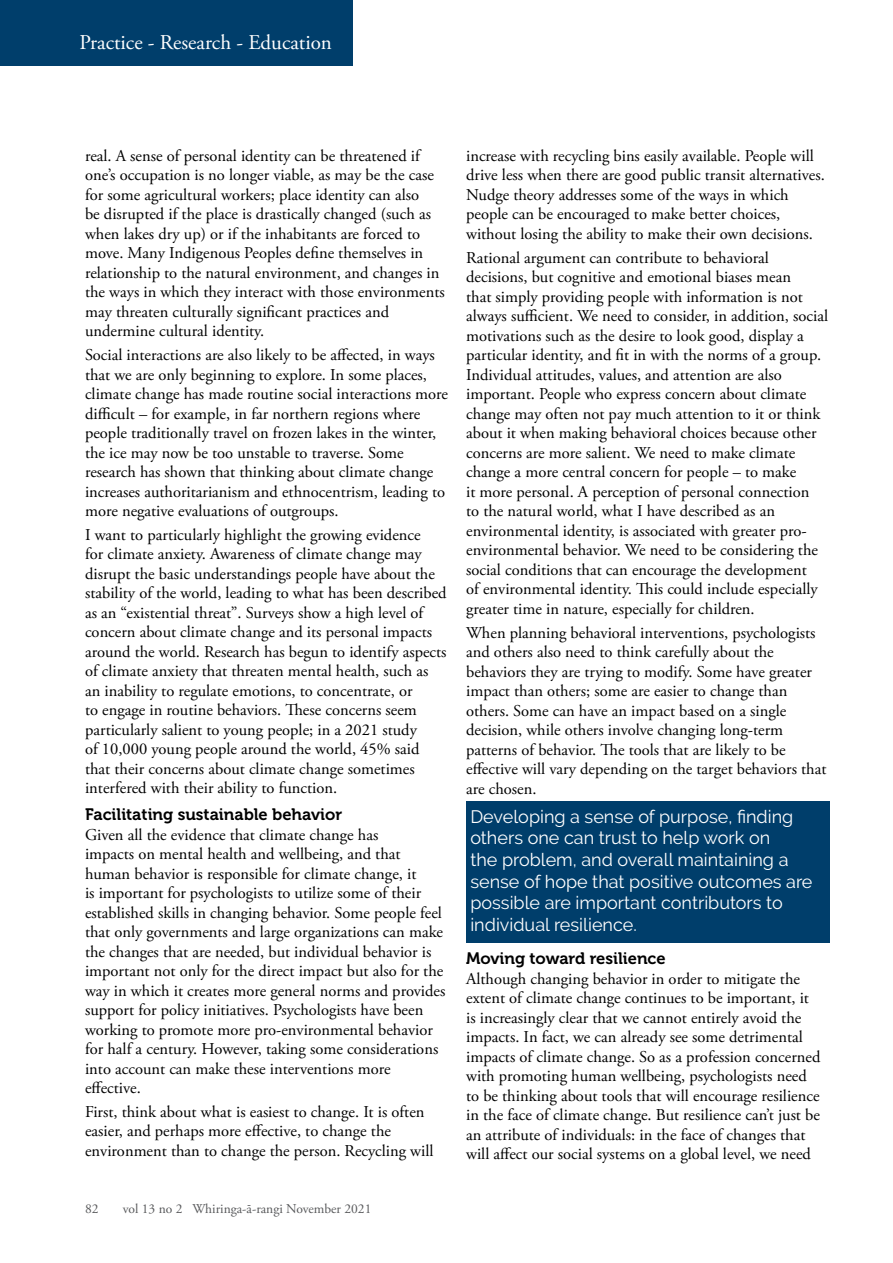
<style>
.page{position:relative;width:893px;height:1263px;background:#fff}
.page>*{position:absolute;margin:0;border:0;box-sizing:border-box;transform-origin:0 0}
.t1{font:21px "Adobe Garamond Pro";color:#fff}
.t2{font:18px/21.6px "Raleway";color:#fff}
.t3{font:16.5px/19.5px "Adobe Garamond Pro";color:#000}
.t4{font:16.5px "Museo 700";color:#000}
.t5{font:13.5px "Adobe Garamond Pro";color:#58595b}
</style>
<div class="page">
<div style="left:466px;top:801px;width:363px;height:142px;background:#003e6b"></div>
<div style="left:0;top:0;width:353px;height:65px;background:#003e6b"></div>
<p class="t1" style="left:79px;top:30px;width:254px">Practice - Research - Education</p>
<p class="t3" style="left:85px;top:146px;width:361px">real. A sense of personal identity can be threatened if one’s occupation is no longer viable, as may be the case for some agricultural workers; place identity can also<br>be disrupted if the place is drastically changed (such as when lakes dry up) or if the inhabitants are forced to move. Many Indigenous Peoples define themselves in relationship to the natural environment, and changes in the ways in which they interact with those environments may threaten culturally significant practices and undermine cultural identity.</p>
<p class="t3" style="left:85px;top:346px;width:365px">Social interactions are also likely to be affected, in ways that we are only beginning to explore. In some places, climate change has made routine social interactions more difficult – for example, in far northern regions where people traditionally travel on frozen lakes in the winter, the ice may now be too unstable to traverse. Some research has shown that thinking about climate change increases authoritarianism and ethnocentrism, leading to more negative evaluations of outgroups.</p>
<p class="t3" style="left:85px;top:525px;width:363px">I want to particularly highlight the growing evidence<br>for climate anxiety. Awareness of climate change may disrupt the basic understandings people have about the stability of the world, leading to what has been described as an “existential threat”. Surveys show a high level of concern about climate change and its personal impacts around the world. Research has begun to identify aspects of climate anxiety that threaten mental health, such as an inability to regulate emotions, to concentrate, or<br>to engage in routine behaviors. These concerns seem particularly salient to young people; in a 2021 study<br>of 10,000 young people around the world, 45% said that their concerns about climate change sometimes interfered with their ability to function.</p>
<p class="t4" style="left:85px;top:805px;width:259px">Facilitating sustainable behavior</p>
<p class="t3" style="left:85px;top:825px;width:362px">Given all the evidence that climate change has<br>impacts on mental health and wellbeing, and that human behavior is responsible for climate change, it<br>is important for psychologists to utilize some of their established skills in changing behavior. Some people feel that only governments and large organizations can make the changes that are needed, but individual behavior is important not only for the direct impact but also for the way in which it creates more general norms and provides support for policy initiatives. Psychologists have been working to promote more pro-environmental behavior for half a century. However, taking some considerations into account can make these interventions more effective.</p>
<p class="t3" style="left:85px;top:1102px;width:350px">First, think about what is easiest to change. It is often easier, and perhaps more effective, to change the environment than to change the person. Recycling will</p>
<p class="t5" style="left:85px;top:1200px;width:15px">82</p>
<p class="t5" style="left:123px;top:1200px;width:250px">vol 13 no 2 Whiringa-ā-rangi November 2021</p>
<p class="t3" style="left:466px;top:147px;width:360px">increase with recycling bins easily available. People will drive less when there are good public transit alternatives.<br>Nudge theory addresses some of the ways in which people can be encouraged to make better choices, without losing the ability to make their own decisions.</p>
<p class="t3" style="left:466px;top:248px;width:363px">Rational argument can contribute to behavioral decisions, but cognitive and emotional biases mean<br>that simply providing people with information is not always sufficient. We need to consider, in addition, social motivations such as the desire to look good, display a particular identity, and fit in with the norms of a group.<br>Individual attitudes, values, and attention are also important. People who express concern about climate change may often not pay much attention to it or think about it when making behavioral choices because other concerns are more salient. We need to make climate change a more central concern for people – to make<br>it more personal. A perception of personal connection<br>to the natural world, what I have described as an environmental identity, is associated with greater pro&shy;environmental behavior. We need to be considering the social conditions that can encourage the development<br>of environmental identity. This could include especially greater time in nature, especially for children.</p>
<p class="t3" style="left:466px;top:623px;width:362px">When planning behavioral interventions, psychologists and others also need to think carefully about the behaviors they are trying to modify. Some have greater impact than others; some are easier to change than others. Some can have an impact based on a single decision, while others involve changing long-term patterns of behavior. The tools that are likely to be effective will vary depending on the target behaviors that are chosen.</p>
<p class="t2" style="left:470px;top:805px;width:344px">Developing a sense of purpose, finding others one can trust to help work on<br>the problem, and overall maintaining a sense of hope that positive outcomes are possible are important contributors to individual resilience.</p>
<p class="t4" style="left:466px;top:949px;width:201px">Moving toward resilience</p>
<p class="t3" style="left:466px;top:969px;width:356px">Although changing behavior in order to mitigate the extent of climate change continues to be important, it is increasingly clear that we cannot entirely avoid the impacts. In fact, we can already see some detrimental impacts of climate change. So as a profession concerned with promoting human wellbeing, psychologists need to be thinking about tools that will encourage resilience in the face of climate change. But resilience can’t just be an attribute of individuals: in the face of changes that will affect our social systems on a global level, we need</p>
</div>
